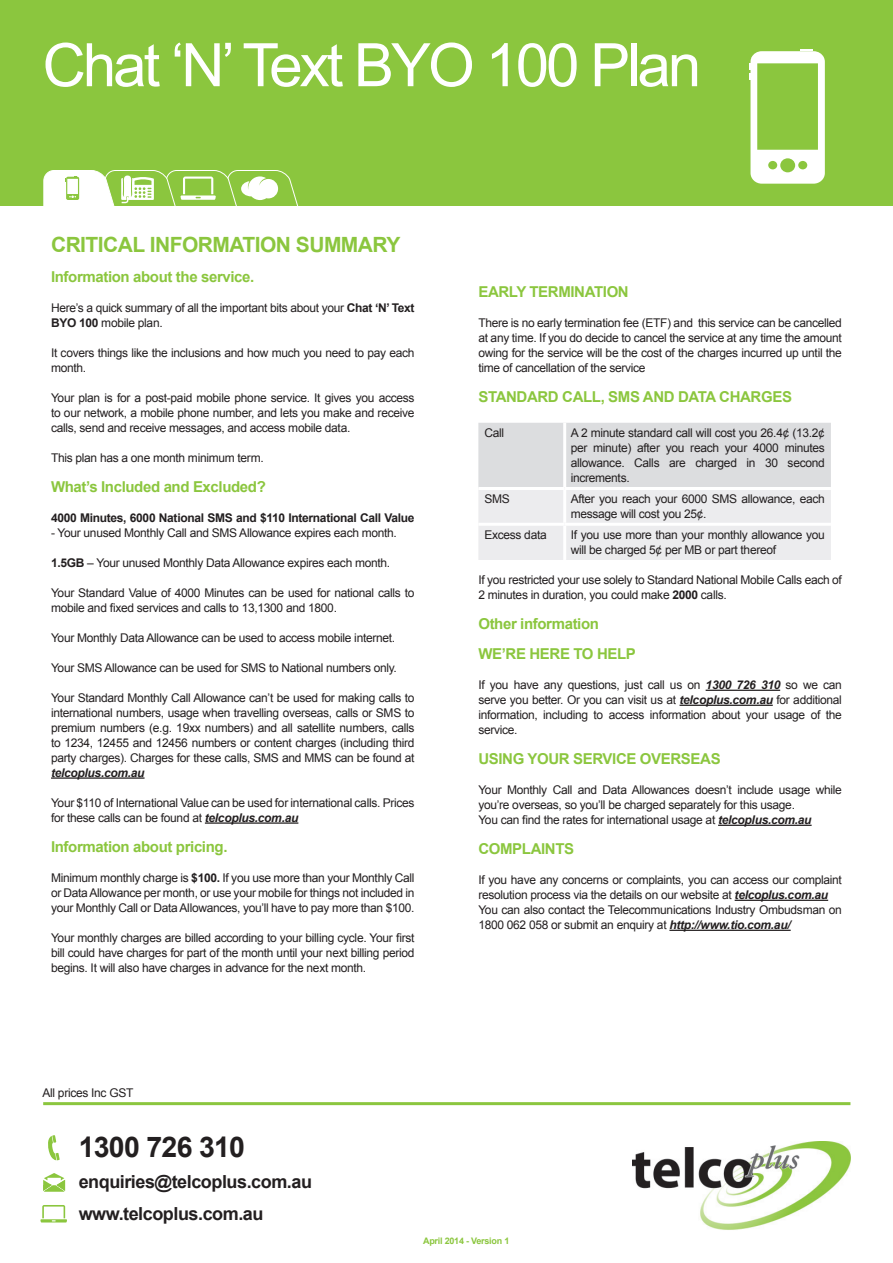
<style>
.page{position:relative;width:893px;height:1263px;background:#fff}
.page>*{position:absolute;margin:0;border:0;box-sizing:border-box;transform-origin:0 0}
.t1{font:60px "Arial";letter-spacing:-.05em;color:#fff}
.t2{font:700 28.5px "Arial";letter-spacing:-.025em;color:#231f20}
.t3{font:700 21px "Arial";letter-spacing:-.025em;color:#8bc63e}
.t4{font:700 18px/32.1px "Arial";letter-spacing:-.025em;color:#231f20}
.t5{font:700 15px/30px "Arial";letter-spacing:-.025em;color:#8bc63e}
.t6{font:12px/15px "Arial";letter-spacing:-.025em;color:#231f20}
.t7{font:700 12px "Arial";letter-spacing:-.025em;color:#231f20}
.t8{font:italic 700 12px "Arial";letter-spacing:-.025em;color:#231f20}
.t9{font:700 9px "Arial";letter-spacing:-.025em;color:#8bc63e}
.s1{font-weight:700}
.s2{font-weight:700;font-style:italic}
</style>
<div class="page">
<div style="left:0;top:0;width:893px;height:207px;background:#8bc63e"></div>
<svg style="left:48px;top:1135px;width:12px;height:25px"></svg>
<svg style="left:43px;top:1173px;width:22px;height:18px"></svg>
<hr style="left:40px;top:1219px;width:27px;height:3px;background:#8bc63e">
<svg style="left:42px;top:1205px;width:23px;height:16px"></svg>
<hr style="left:43px;top:1102px;width:807px;height:3px;background:#8bc63e">
<img style="left:633px;top:1141px;width:217px;height:89px">
<hr style="left:51px;top:777px;width:94px;height:2px;background:#231f20">
<hr style="left:205px;top:822px;width:93px;height:2px;background:#231f20">
<hr style="left:706px;top:690px;width:74px;height:1px;background:#231f20">
<hr style="left:679px;top:705px;width:94px;height:1px;background:#231f20">
<hr style="left:718px;top:825px;width:94px;height:1px;background:#231f20">
<hr style="left:735px;top:900px;width:93px;height:1px;background:#231f20">
<hr style="left:669px;top:930px;width:122px;height:1px;background:#231f20">
<svg style="left:478px;top:423px;width:353px;height:137px;background:#e4e4e6"></svg>
<hr style="left:563px;top:423px;width:3px;height:64px;background:#fff">
<hr style="left:563px;top:490px;width:3px;height:33px;background:#fff">
<hr style="left:563px;top:526px;width:3px;height:34px;background:#fff">
<hr style="left:478px;top:487px;width:87px;height:3px;background:#fff">
<hr style="left:565px;top:487px;width:266px;height:3px;background:#fff">
<hr style="left:478px;top:523px;width:87px;height:3px;background:#fff">
<hr style="left:565px;top:523px;width:266px;height:3px;background:#fff">
<svg style="left:749px;top:50px;width:76px;height:134px"></svg>
<svg style="left:43px;top:170px;width:256px;height:37px"></svg>
<h1 class="t1" style="left:43px;top:26px;width:660px">Chat ‘N’ Text BYO 100 Plan</h1>
<h3 class="t3" style="left:51px;top:230px;width:351px">CRITICAL INFORMATION SUMMARY</h3>
<p class="t5" style="left:51px;top:262px;width:205px">Information about the service.</p>
<p class="t6" style="left:51px;top:300px;width:365px">Here’s a quick summary of all the important bits about your <span class="s1">Chat ‘N’ Text<br>BYO 100</span> mobile plan.</p>
<p class="t6" style="left:51px;top:345px;width:365px">It covers things like the inclusions and how much you need to pay each month.</p>
<p class="t6" style="left:51px;top:390px;width:365px;text-align:justify">Your plan is for a post-paid mobile phone service. It gives you access to our network, a mobile phone number, and lets you make and receive calls, send and receive messages, and access mobile data.</p>
<p class="t6" style="left:51px;top:450px;width:214px">This plan has a one month minimum term.</p>
<p class="t5" style="left:51px;top:472px;width:216px">What’s Included and Excluded?</p>
<p class="t7" style="left:51px;top:509px;width:365px">4000 Minutes, 6000 National SMS and $110 International Call Value</p>
<p class="t6" style="left:51px;top:525px;width:347px">- Your unused Monthly Call and SMS Allowance expires each month.</p>
<p class="t6" style="left:51px;top:555px;width:341px"><span class="s1">1.5GB</span> – Your unused Monthly Data Allowance expires each month.</p>
<p class="t6" style="left:51px;top:585px;width:365px">Your Standard Value of 4000 Minutes can be used for national calls to mobile and fixed services and calls to 13,1300 and 1800.</p>
<p class="t6" style="left:51px;top:630px;width:346px">Your Monthly Data Allowance can be used to access mobile internet.</p>
<p class="t6" style="left:51px;top:660px;width:347px">Your SMS Allowance can be used for SMS to National numbers only.</p>
<p class="t6" style="left:51px;top:690px;width:365px;text-align:justify">Your Standard Monthly Call Allowance can’t be used for making calls to international numbers, usage when travelling overseas, calls or SMS to premium numbers (e.g. 19xx numbers) and all satellite numbers, calls to 1234, 12455 and 12456 numbers or content charges (including third party charges). Charges for these calls, SMS and MMS can be found at</p>
<p class="t8" style="left:51px;top:764px;width:95px">telcoplus.com.au</p>
<p class="t6" style="left:51px;top:795px;width:365px">Your $110 of International Value can be used for international calls. Prices for these calls can be found at <span class="s2">telcoplus.com.au</span></p>
<p class="t5" style="left:51px;top:832px;width:178px">Information about pricing.</p>
<p class="t6" style="left:51px;top:870px;width:365px;text-align:justify">Minimum monthly charge is <span class="s1">$100.</span> If you use more than your Monthly Call or Data Allowance per month, or use your mobile for things not included in your Monthly Call or Data Allowances, you’ll have to pay more than $100.</p>
<p class="t6" style="left:51px;top:930px;width:365px;text-align:justify">Your monthly charges are billed according to your billing cycle. Your first bill could have charges for part of the month until your next billing period begins. It will also have charges in advance for the next month.</p>
<p class="t5" style="left:478px;top:277px;width:152px">EARLY TERMINATION</p>
<p class="t6" style="left:478px;top:315px;width:365px;text-align:justify">There is no early termination fee (ETF) and this service can be cancelled at any time. If you do decide to cancel the service at any time the amount owing for the service will be the cost of the charges incurred up until the time of cancellation of the service</p>
<p class="t5" style="left:478px;top:382px;width:315px">STANDARD CALL, SMS AND DATA CHARGES</p>
<p class="t6" style="left:484px;top:426px;width:21px">Call</p>
<p class="t6" style="left:571px;top:426px;width:256px;text-align:justify">A 2 minute standard call will cost you 26.4¢ (13.2¢ per minute) after you reach your 4000 minutes allowance. Calls are charged in 30 second increments.</p>
<p class="t6" style="left:484px;top:492px;width:27px">SMS</p>
<p class="t6" style="left:571px;top:492px;width:256px">After you reach your 6000 SMS allowance, each message will cost you 25¢.</p>
<p class="t6" style="left:484px;top:527px;width:64px">Excess data</p>
<p class="t6" style="left:571px;top:527px;width:256px">If you use more than your monthly allowance you will be charged 5¢ per MB or part thereof</p>
<p class="t6" style="left:478px;top:572px;width:365px">If you restricted your use solely to Standard National Mobile Calls each of<br>2 minutes in duration, you could make <span class="s1">2000</span> calls.</p>
<p class="t5" style="left:478px;top:609px;width:159px">Other information<br>WE’RE HERE TO HELP</p>
<p class="t6" style="left:478px;top:677px;width:365px;text-align:justify">If you have any questions, just call us on <span class="s2">1300 726 310</span> so we can serve you better. Or you can visit us at <span class="s2">telcoplus.com.au</span> for additional information, including to access information about your usage of the service.</p>
<p class="t5" style="left:478px;top:744px;width:244px">USING YOUR SERVICE OVERSEAS</p>
<p class="t6" style="left:478px;top:782px;width:365px">Your Monthly Call and Data Allowances doesn’t include usage while you’re overseas, so you’ll be charged separately for this usage.<br>You can find the rates for international usage at <span class="s2">telcoplus.com.au</span></p>
<p class="t5" style="left:478px;top:834px;width:97px">COMPLAINTS</p>
<p class="t6" style="left:478px;top:872px;width:365px">If you have any concerns or complaints, you can access our complaint resolution process via the details on our website at <span class="s2">telcoplus.com.au </span>You can also contact the Telecommunications Industry Ombudsman on 1800 062 058 or submit an enquiry at <span class="s2">http://www.tio.com.au/</span></p>
<p class="t6" style="left:43px;top:1086px;width:92px">All prices Inc GST</p>
<h2 class="t2" style="left:79px;top:1128px;width:168px">1300 726 310</h2>
<h3 class="t4" style="left:79px;top:1166px;width:235px">enquiries@telcoplus.com.au www.telcoplus.com.au</h3>
<p class="t9" style="left:423px;top:1234px;width:88px">April 2014 - Version 1</p>
</div>
